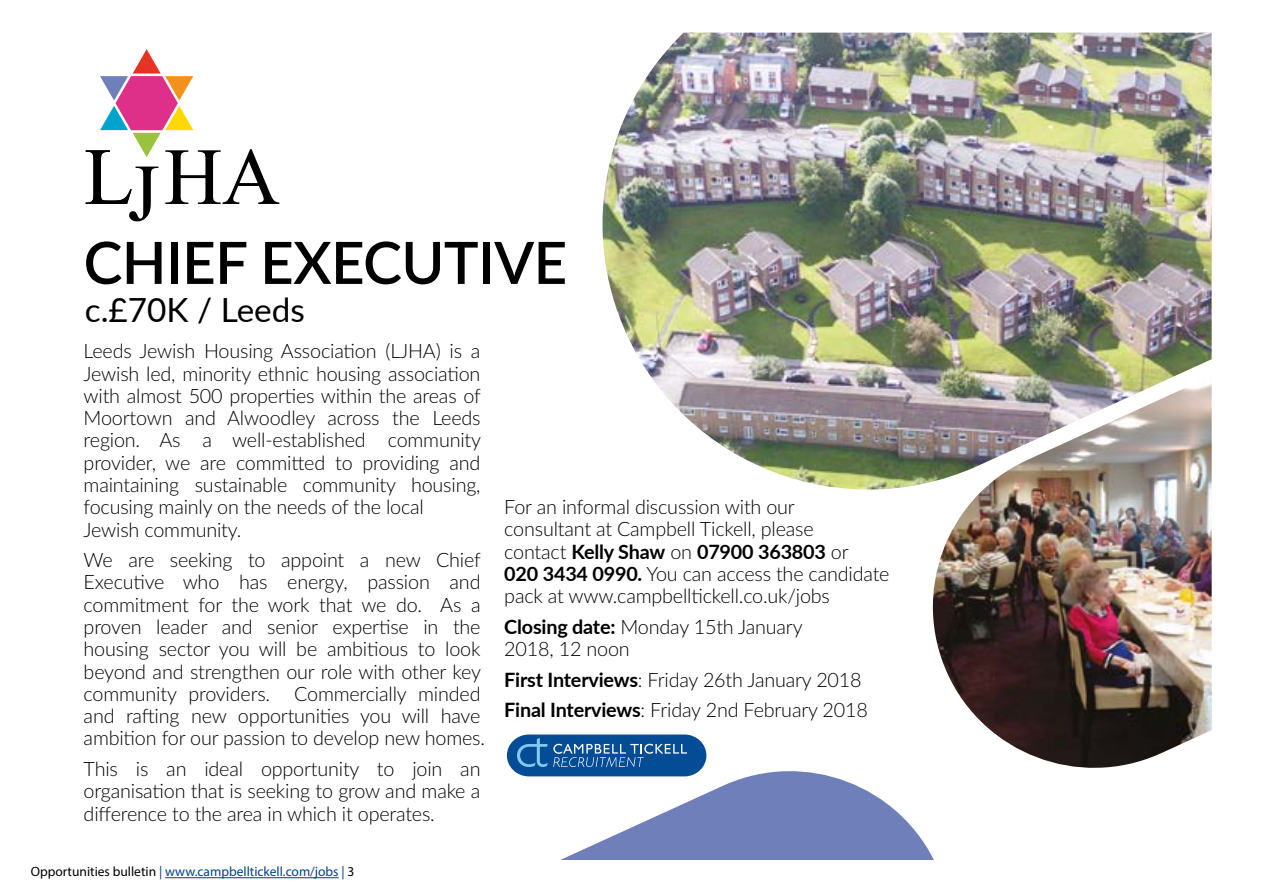
<style>
.page{position:relative;width:1263px;height:893px;background:#fff}
.page>*{position:absolute;margin:0;border:0;box-sizing:border-box;transform-origin:0 0}
.t1{font:600 58.35px "Lato";letter-spacing:-.01em;color:#000}
.t2{font:33.3px "Lato";color:#000}
.t3{font:300 19.8px/22.4px "Lato";letter-spacing:-.01em;color:#000}
.t4{font:13.5px "Myriad Pro";color:#004086}
.s1{color:#000}
.s2{font-weight:700}
</style>
<div class="page">
<hr style="left:165px;top:877px;width:174px;height:1px;background:#004086">
<img style="left:602px;top:33px;width:610px;height:457px">
<svg style="left:86px;top:49px;width:193px;height:172px"></svg>
<svg style="left:562px;top:771px;width:372px;height:88px;fill:#6f7fb9"></svg>
<img style="left:911px;top:376px;width:301px;height:397px">
<svg style="left:506px;top:734px;width:203px;height:45px;background:#3771ac"></svg>
<h1 class="t1" style="left:84px;top:220px;width:485px">CHIEF EXECUTIVE</h1>
<h2 class="t2" style="left:85px;top:286px;width:222px">c.£70K / Leeds</h2>
<p class="t3" style="left:84px;top:339px;width:399px">Leeds Jewish Housing Association (LJHA) is a Jewish led, minority ethnic housing association with almost 500 properties within the areas of Moortown and Alwoodley across the Leeds region. As a well-established community provider, we are committed to providing and maintaining sustainable community housing, focusing mainly on the needs of the local Jewish community.</p>
<p class="t3" style="left:84px;top:548px;width:403px">We are seeking to appoint a new Chief Executive who has energy, passion and commitment for the work that we do. As a proven leader and senior expertise in the housing sector you will be ambitious to look beyond and strengthen our role with other key community providers. Commercially minded and rafting new opportunities you will have ambition for our passion to develop new homes.</p>
<p class="t3" style="left:84px;top:757px;width:398px;text-align:justify">This is an ideal opportunity to join an organisation that is seeking to grow and make a difference to the area in which it operates.</p>
<p class="t4" style="left:31px;top:863px;width:325px"><span class="s1">Opportunities bulletin</span> | www.campbelltickell.com/jobs | <span class="s1">3</span></p>
<p class="t3" style="left:504px;top:495px;width:387px">For an informal discussion with our<br>consultant at Campbell Tickell, please<br>contact <span class="s2">Kelly Shaw</span> on <span class="s2">07900 363803</span> or<br><span class="s2">020 3434 0990.</span> You can access the candidate pack at www.campbelltickell.co.uk/jobs</p>
<p class="t3" style="left:504px;top:615px;width:300px"><span class="s2">Closing date:</span> Monday 15th January<br>2018, 12 noon</p>
<p class="t3" style="left:504px;top:664px;width:365px;line-height:30.6px"><span class="s2">First Interviews</span>: Friday 26th January 2018<br><span class="s2">Final Interviews</span>: Friday 2nd February 2018</p>
</div>
